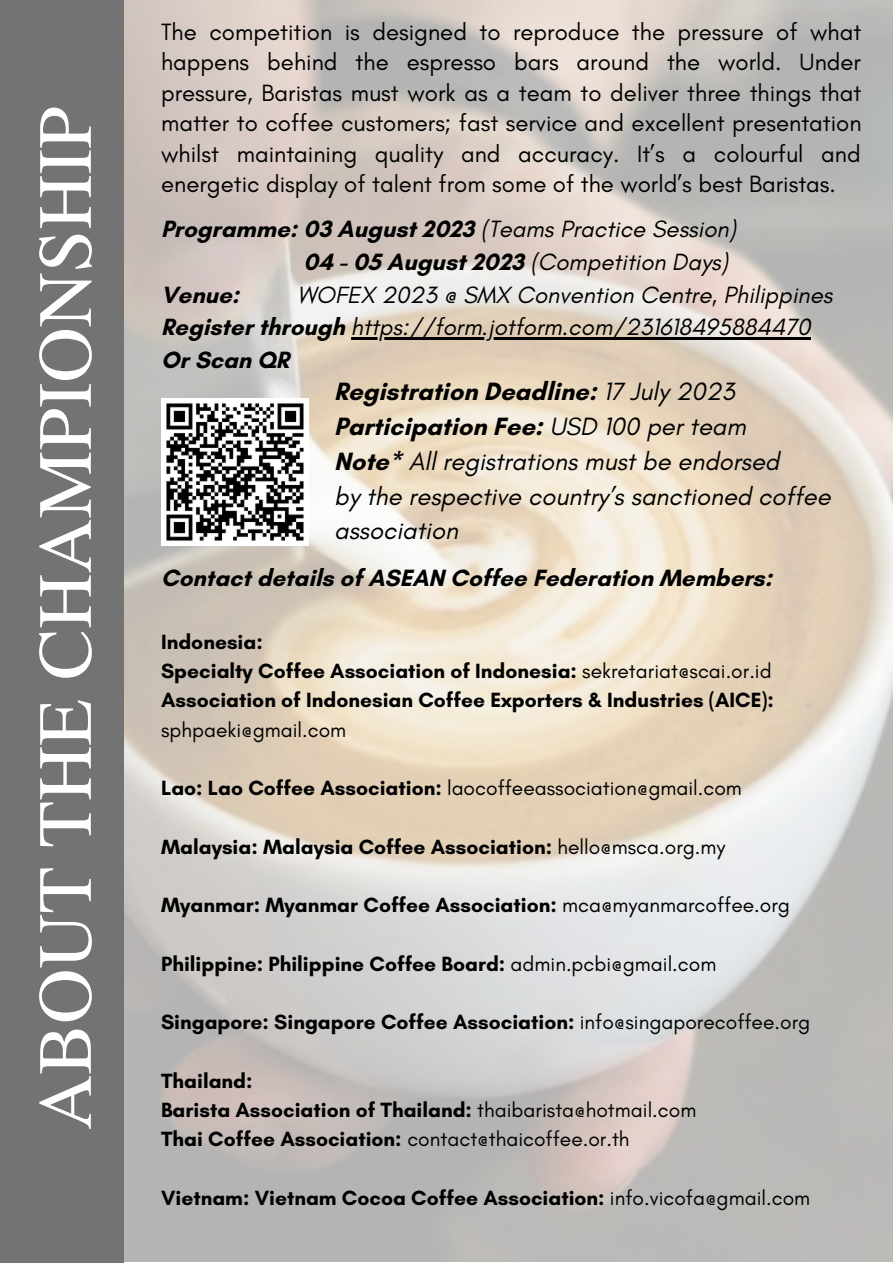
<style>
.page{position:relative;width:893px;height:1264px;background:#fff}
.page>*{position:absolute;margin:0;border:0;box-sizing:border-box;transform-origin:0 0}
.t1{font:76.35px "Te X Gyre Termes";color:#fff}
.t2{font:italic 25.5px/34.8px "Glacial Indifference";color:#000}
.t3{font:700 25.5px "Glacial Indifference";color:#000}
.t4{font:24px/30.3px "Glacial Indifference";color:#000;text-align:justify}
.t5{font:italic 24px "Glacial Indifference";color:#000}
.t6{font:700 24px "Glacial Indifference";color:#000}
.t7{font:700 21px "Glacial Indifference";color:#000}
.t8{font:21px "Glacial Indifference";color:#000}
.s1{font-weight:400;font-style:italic}
.s2{font-weight:700;font-style:normal}
.s3{font-weight:400}
.s4{font-weight:700}
</style>
<div class="page">
<div style="left:0;top:0;width:124px;height:1262px;background:#737373"></div>
<img style="left:124px;top:0;width:768px;height:1261px">
<hr style="left:351px;top:337px;width:459px;height:3px;background:#000">
<img style="left:161px;top:398px;width:147px;height:147px">
<p class="t1" style="left:10px;top:1130px;width:1025px;rotate:-90deg">ABOUT THE CHAMPIONSHIP</p>
<p class="t4" style="left:161px;top:17px;width:702px">The competition is designed to reproduce the pressure of what happens behind the espresso bars around the world. Under pressure, Baristas must work as a team to deliver three things that matter to coffee customers; fast service and excellent presentation whilst maintaining quality and accuracy. It’s a colourful and energetic display of talent from some of the world’s best Baristas.</p>
<p class="t6" style="left:161px;top:214px;width:576px">Programme: 03 August 2023 <span class="s1">(Teams Practice Session)</span></p>
<p class="t5" style="left:303px;top:247px;width:426px"><span class="s2">04 - 05 August 2023</span> (Competition Days)</p>
<p class="t6" style="left:161px;top:280px;width:80px">Venue:</p>
<p class="t5" style="left:297px;top:280px;width:536px">WOFEX 2023 @ SMX Convention Centre, Philippines</p>
<p class="t5" style="left:161px;top:312px;width:651px"><span class="s2">Register through</span> https://form.jotform.com/231618495884470</p>
<p class="t6" style="left:161px;top:345px;width:129px">Or Scan QR</p>
<p class="t3" style="left:334px;top:376px;width:402px">Registration Deadline: <span class="s1">17 July 2023</span></p>
<p class="t3" style="left:334px;top:410px;width:413px">Participation Fee: <span class="s1">USD 100 per team</span></p>
<p class="t2" style="left:334px;top:443px;width:447px"><span class="s2">Note*</span> All registrations must be endorsed</p>
<p class="t2" style="left:334px;top:478px;width:498px">by the respective country’s sanctioned coffee association</p>
<p class="t6" style="left:161px;top:563px;width:612px">Contact details of ASEAN Coffee Federation Members:</p>
<p class="t7" style="left:161px;top:629px;width:103px">Indonesia:</p>
<p class="t7" style="left:161px;top:658px;width:612px">Specialty Coffee Association of Indonesia: <span class="s3">sekretariat@scai.or.id</span></p>
<p class="t7" style="left:161px;top:687px;width:614px">Association of Indonesian Coffee Exporters &amp; Industries (AICE):</p>
<p class="t8" style="left:161px;top:716px;width:187px">sphpaeki@gmail.com</p>
<p class="t8" style="left:161px;top:775px;width:582px"><span class="s4">Lao: Lao Coffee Association:</span> laocoffeeassociation@gmail.com</p>
<p class="t7" style="left:161px;top:833px;width:566px">Malaysia: Malaysia Coffee Association: <span class="s3">hello@msca.org.my</span></p>
<p class="t7" style="left:161px;top:892px;width:630px">Myanmar: Myanmar Coffee Association: <span class="s3">mca@myanmarcoffee.org</span></p>
<p class="t7" style="left:161px;top:950px;width:556px">Philippine: Philippine Coffee Board: <span class="s3">admin.pcbi@gmail.com</span></p>
<p class="t7" style="left:161px;top:1009px;width:650px">Singapore: Singapore Coffee Association: <span class="s3">info@singaporecoffee.org</span></p>
<p class="t7" style="left:161px;top:1067px;width:93px">Thailand:</p>
<p class="t7" style="left:161px;top:1096px;width:536px">Barista Association of Thailand: <span class="s3">thaibarista@hotmail.com</span></p>
<p class="t8" style="left:161px;top:1126px;width:470px"><span class="s4">Thai Coffee Association:</span> contact@thaicoffee.or.th</p>
<p class="t7" style="left:161px;top:1184px;width:650px">Vietnam: Vietnam Cocoa Coffee Association: <span class="s3">info.vicofa@gmail.com</span></p>
</div>
